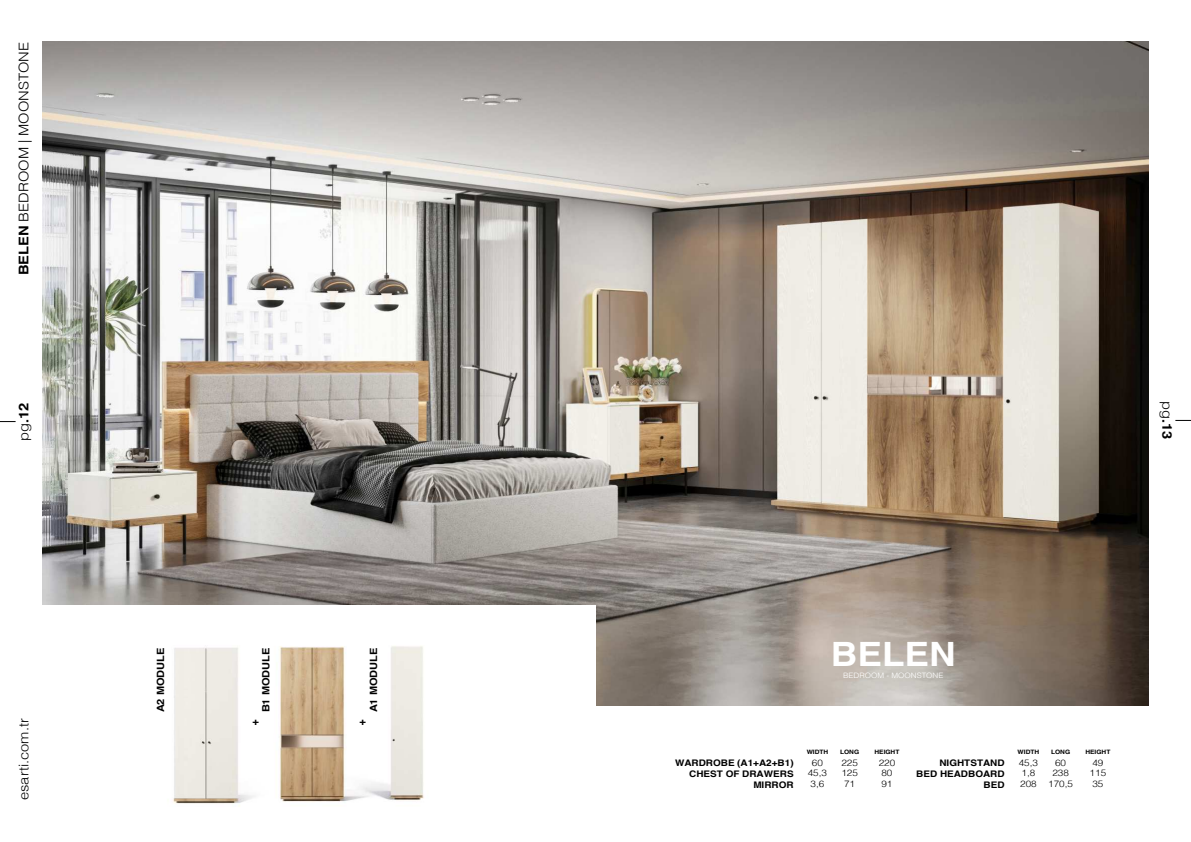
<style>
.page{position:relative;width:1191px;height:842px;background:#fff}
.page>*{position:absolute;margin:0;border:0;box-sizing:border-box;transform-origin:0 0}
.t1{font:700 33.5px "Helvetica";color:#fff;scale:1.1 1}
.t2{font:300 13.4px "Helvetica";color:#000;scale:1.1 1}
.t3{font:700 13.4px "Helvetica";color:#000;scale:1.1 1}
.t4{font:700 10px "Helvetica";color:#000;scale:1.1 1}
.t5{font:700 9.1px/10.9px "Helvetica";color:#000;text-align:right;scale:1.1 1}
.t6{font:300 9.1px/10.9px "Helvetica";color:#000;text-align:center;scale:1.1 1}
.t7{font:300 7.4px "Helvetica";color:#fff;scale:1.1 1}
.t8{font:700 6px "Helvetica";color:#000;scale:1.1 1}
.s1{font-weight:700}
.s2{font-weight:300}
</style>
<div class="page">
<svg style="left:0;top:421px;width:16px;height:1px"></svg>
<svg style="left:1175px;top:420px;width:16px;height:1px"></svg>
<img style="left:43px;top:42px;width:1105px;height:664px">
<div style="left:35px;top:605px;width:560px;height:237px;background:#fff"></div>
<img style="left:399px;top:646px;width:25px;height:154px">
<img style="left:173px;top:647px;width:62px;height:157px">
<img style="left:235px;top:646px;width:164px;height:161px">
<h2 class="t2" style="left:12px;top:275px;width:214px;rotate:-90deg"><span class="s1">BELEN</span> BEDROOM | MOONSTONE</h2>
<h2 class="t3" style="left:18px;top:441px;width:36px;rotate:-90deg"><span class="s2">pg</span>.12</h2>
<h2 class="t2" style="left:18px;top:800px;width:76px;rotate:-90deg">esarti.com.tr</h2>
<h2 class="t3" style="left:1172px;top:401px;width:36px;rotate:90deg"><span class="s2">pg</span>.13</h2>
<p class="t4" style="left:157px;top:712px;width:60px;rotate:-90deg">A2 MODULE</p>
<p class="t4" style="left:370px;top:712px;width:60px;rotate:-90deg">A1 MODULE</p>
<h1 class="t1" style="left:831px;top:641px;width:115px">BELEN</h1>
<p class="t4" style="left:262px;top:712px;width:60px;rotate:-90deg">B1 MODULE</p>
<p class="t7" style="left:843px;top:669px;width:93px">BEDROOM - MOONSTONE</p>
<p class="t4" style="left:252px;top:718px;width:7px">+</p>
<p class="t4" style="left:359px;top:718px;width:7px">+</p>
<p class="t8" style="left:806px;top:749px;width:21px">WIDTH</p>
<p class="t8" style="left:840px;top:749px;width:19px">LONG</p>
<p class="t8" style="left:874px;top:749px;width:24px">HEIGHT</p>
<p class="t5" style="left:675px;top:758px;width:109px">WARDROBE (A1+A2+B1)<br>CHEST OF DRAWERS<br>MIRROR</p>
<p class="t6" style="left:807px;top:758px;width:19px">60<br>45,3<br>3,6</p>
<p class="t6" style="left:841px;top:758px;width:17px">225<br>125<br>71</p>
<p class="t6" style="left:878px;top:758px;width:17px">220<br>80<br>91</p>
<p class="t8" style="left:1017px;top:749px;width:21px">WIDTH</p>
<p class="t8" style="left:1051px;top:749px;width:19px">LONG</p>
<p class="t8" style="left:1085px;top:749px;width:24px">HEIGHT</p>
<p class="t5" style="left:916px;top:758px;width:82px">NIGHTSTAND<br>BED HEADBOARD<br>BED</p>
<p class="t6" style="left:1018px;top:758px;width:19px;text-align:left">45,3<br>1,8<br>208</p>
<p class="t6" style="left:1048px;top:758px;width:24px">60<br>238<br>170,5</p>
<p class="t6" style="left:1089px;top:758px;width:17px">49<br>115<br>35</p>
</div>
